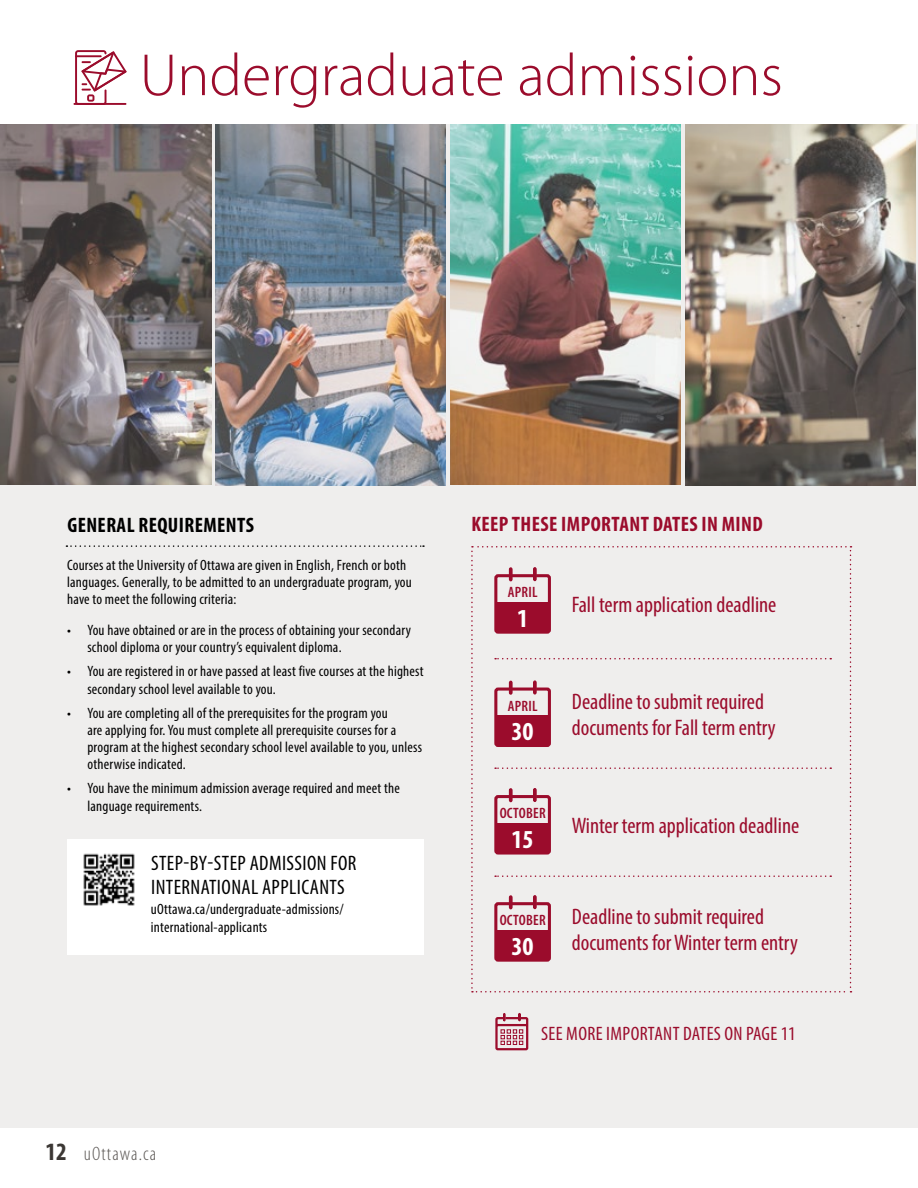
<style>
.page{position:relative;width:918px;height:1188px;background:#fff}
.page>*{position:absolute;margin:0;border:0;box-sizing:border-box;transform-origin:0 0}
.t1{font:300 60px "Myriad Pro";color:#9b0c2c}
.t2{font:700 condensed 25.95px "Myriad Pro";color:#fff}
.t3{font:condensed 22.5px "Myriad Pro";color:#9b0c2c}
.t4{font:condensed 21px/24px "Myriad Pro";letter-spacing:.02em;color:#000}
.t5{font:700 condensed 21px "Myriad Pro";letter-spacing:.02em;color:#9b0c2c}
.t6{font:700 condensed 21px "Myriad Pro";letter-spacing:.02em;color:#000}
.t7{font:condensed 19.5px "Myriad Pro";letter-spacing:.02em;color:#9b0c2c}
.t8{font:300 condensed 19.5px "Myriad Pro";letter-spacing:.06em;color:#5b5754}
.t9{font:condensed 15px/17.2px "Myriad Pro";letter-spacing:.015em;color:#000}
.t10{font:600 condensed 15px "Myriad Pro";letter-spacing:.02em;color:#9b0c2c}
.s1{font-weight:700;font-size:25.05px;color:#3b3734}
</style>
<div class="page">
<div style="left:0;top:124px;width:918px;height:1004px;background:#efeeed"></div>
<svg style="left:495px;top:1012px;width:34px;height:39px"></svg>
<img style="left:0;top:124px;width:211px;height:361px">
<img style="left:215px;top:124px;width:231px;height:361px">
<img style="left:450px;top:124px;width:231px;height:361px">
<img style="left:685px;top:125px;width:231px;height:360px">
<svg style="left:75px;top:50px;width:52px;height:55px"></svg>
<hr style="left:73px;top:103px;width:53px;height:2px;background:#9b0c2c">
<svg style="left:471px;top:546px;width:381px;height:447px"></svg>
<div style="left:67px;top:839px;width:357px;height:116px;background:#fff"></div>
<img style="left:83px;top:853px;width:52px;height:53px">
<svg style="left:66px;top:545px;width:358px;height:2px"></svg>
<h2 class="t1" style="left:140px;top:42px;width:645px">Undergraduate admissions</h2>
<h3 class="t6" style="left:67px;top:512px;width:188px">GENERAL REQUIREMENTS</h3>
<p class="t9" style="left:67px;top:556px;width:346px">Courses at the University of Ottawa are given in English, French or both languages. Generally, to be admitted to an undergraduate program, you have to meet the following criteria:</p>
<p class="t9" style="left:87px;top:621px;width:325px;text-indent:-20px">• You have obtained or are in the process of obtaining your secondary school diploma or your country’s equivalent diploma.</p>
<p class="t9" style="left:87px;top:663px;width:338px;text-indent:-20px">• You are registered in or have passed at least five courses at the highest secondary school level available to you.</p>
<p class="t9" style="left:87px;top:704px;width:336px;text-indent:-20px">• You are completing all of the prerequisites for the program you<br>are applying for. You must complete all prerequisite courses for a program at the highest secondary school level available to you, unless otherwise indicated.</p>
<p class="t9" style="left:87px;top:780px;width:314px;text-indent:-20px">• You have the minimum admission average required and meet the language requirements.</p>
<p class="t4" style="left:151px;top:851px;width:207px">STEP-BY-STEP ADMISSION FOR<br>INTERNATIONAL APPLICANTS</p>
<p class="t9" style="left:151px;top:900px;width:194px;line-height:18px">uOttawa.ca/undergraduate-admissions/ international-applicants</p>
<h3 class="t8" style="left:46px;top:1143px;width:112px"><span class="s1">12</span> uOttawa.ca</h3>
<h3 class="t5" style="left:471px;top:511px;width:293px">KEEP THESE IMPORTANT DATES IN MIND</h3>
<p class="t10" style="left:508px;top:584px;width:31px">APRIL</p>
<p class="t2" style="left:517px;top:602px;width:13px">1</p>
<p class="t10" style="left:508px;top:697px;width:31px">APRIL</p>
<p class="t3" style="left:572px;top:591px;width:206px">Fall term application deadline</p>
<p class="t3" style="left:572px;top:688px;width:194px">Deadline to submit required</p>
<p class="t2" style="left:512px;top:715px;width:24px">30</p>
<p class="t3" style="left:572px;top:714px;width:205px">documents for Fall term entry</p>
<p class="t10" style="left:500px;top:805px;width:48px">OCTOBER</p>
<p class="t2" style="left:512px;top:823px;width:24px">15</p>
<p class="t10" style="left:500px;top:912px;width:48px">OCTOBER</p>
<p class="t3" style="left:572px;top:812px;width:229px">Winter term application deadline</p>
<p class="t3" style="left:572px;top:903px;width:194px">Deadline to submit required</p>
<p class="t2" style="left:512px;top:930px;width:24px">30</p>
<p class="t3" style="left:572px;top:929px;width:228px">documents for Winter term entry</p>
<p class="t7" style="left:541px;top:1022px;width:256px">SEE MORE IMPORTANT DATES ON PAGE 11</p>
</div>
